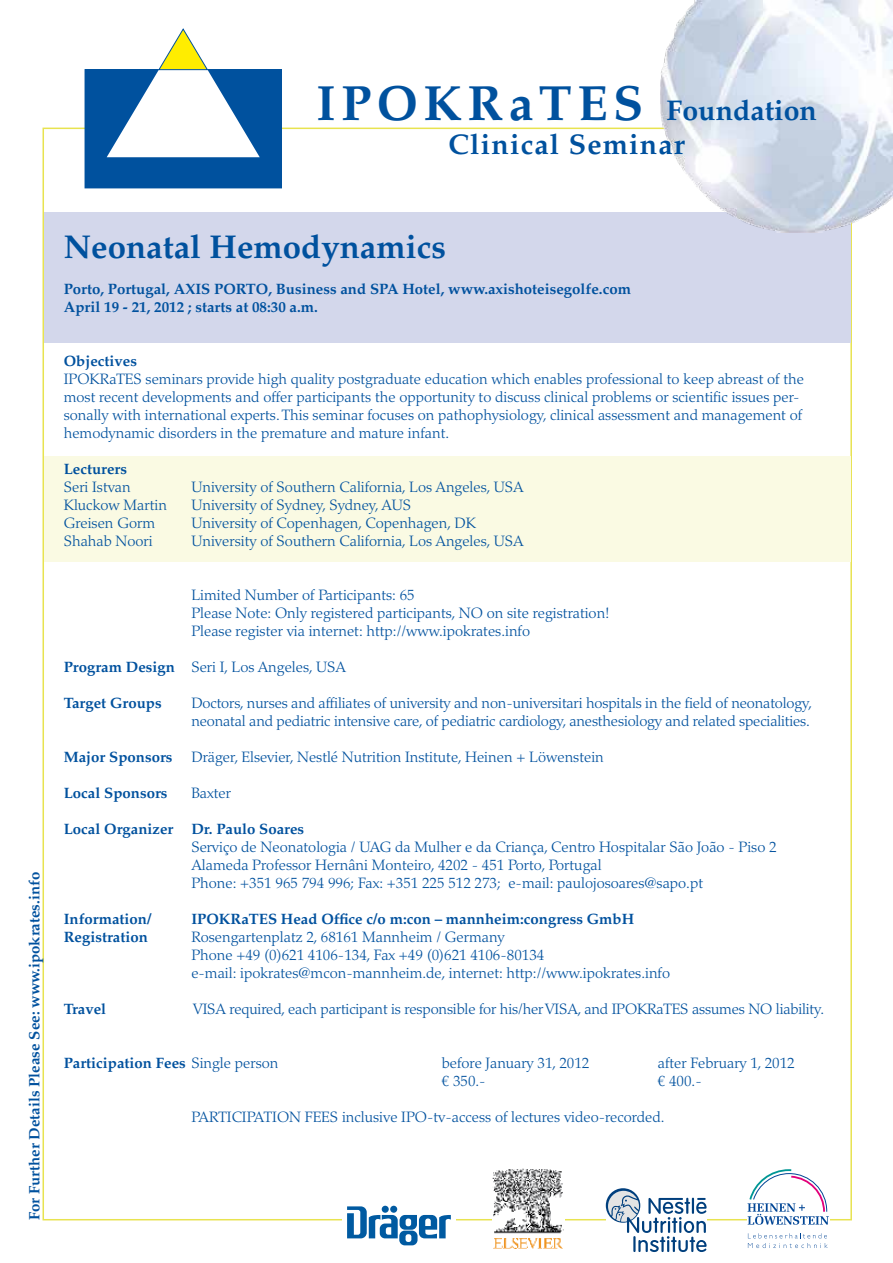
<style>
.page{position:relative;width:893px;height:1263px;background:#fff}
.page>*{position:absolute;margin:0;border:0;box-sizing:border-box;transform-origin:0 0}
.t1{font:700 33px "Palatino LT Std";color:#00519e}
.t2{font:700 28.5px/34.2px "Palatino LT Std";letter-spacing:.04em;color:#00519e;text-align:center}
.t3{font:300 15px/18px "Palatino LT Std";color:#00519e}
.t4{font:700 15px/18px "Palatino LT Std";color:#00519e}
.s1{font-size:49.5px}
.s2{font-weight:700}
.s3{font-weight:300}
</style>
<div class="page">
<div style="left:44px;top:213px;width:806px;height:130px;background:#d3d7eb"></div>
<svg style="left:347px;top:1206px;width:104px;height:39px"></svg>
<img style="left:492px;top:1169px;width:72px;height:79px">
<svg style="left:748px;top:1233px;width:80px;height:15px"></svg>
<svg style="left:747px;top:1169px;width:82px;height:56px"></svg>
<div style="left:85px;top:70px;width:196px;height:118px;background:#00519e"></div>
<div style="left:85px;top:70px;width:197px;height:118px;border:1px solid #00519e"></div>
<svg style="left:107px;top:29px;width:153px;height:128px"></svg>
<svg style="left:606px;top:1188px;width:101px;height:64px"></svg>
<img style="left:661px;top:0;width:232px;height:232px">
<div style="left:44px;top:456px;width:806px;height:106px;background:#fafae3"></div>
<h2 class="t2" style="left:316px;top:93px;width:502px"><span class="s1">IPOKRaTES</span> Foundation<br>Clinical Seminar</h2>
<p class="t4" style="left:25px;top:1220px;width:350px;rotate:-90deg">For Further Details Please See: www.ipokrates.info</p>
<h1 class="t1" style="left:64px;top:227px;width:384px">Neonatal Hemodynamics</h1>
<p class="t4" style="left:64px;top:280px;width:569px">Porto, Portugal, AXIS PORTO, Business and SPA Hotel, www.axishoteisegolfe.com<br>April 19 - 21, 2012 ; starts at 08:30 a.m.</p>
<p class="t4" style="left:64px;top:352px;width:75px">Objectives</p>
<p class="t3" style="left:64px;top:370px;width:742px">IPOKRaTES seminars provide high quality postgraduate education which enables professional to keep abreast of the most recent developments and offer participants the opportunity to discuss clinical problems or scientific issues per&shy;sonally with international experts. This seminar focuses on pathophysiology, clinical assessment and management of hemodynamic disorders in the premature and mature infant.</p>
<p class="t4" style="left:64px;top:460px;width:65px">Lecturers</p>
<p class="t3" style="left:64px;top:478px;width:68px">Seri Istvan</p>
<p class="t3" style="left:191px;top:478px;width:334px">University of Southern California, Los Angeles, USA</p>
<p class="t3" style="left:64px;top:496px;width:105px">Kluckow Martin</p>
<p class="t3" style="left:191px;top:496px;width:221px">University of Sydney, Sydney, AUS</p>
<p class="t3" style="left:64px;top:514px;width:93px">Greisen Gorm</p>
<p class="t3" style="left:191px;top:514px;width:286px">University of Copenhagen, Copenhagen, DK</p>
<p class="t3" style="left:64px;top:532px;width:91px">Shahab Noori</p>
<p class="t3" style="left:191px;top:532px;width:334px">University of Southern California, Los Angeles, USA</p>
<p class="t3" style="left:191px;top:586px;width:420px">Limited Number of Participants: 65<br>Please Note: Only registered participants, NO on site registration!<br>Please register via internet: http://www.ipokrates.info</p>
<p class="t3" style="left:64px;top:658px;width:284px"><span class="s2">Program Design</span> Seri I, Los Angeles, USA</p>
<p class="t4" style="left:64px;top:694px;width:99px">Target Groups</p>
<p class="t3" style="left:191px;top:694px;width:622px">Doctors, nurses and affiliates of university and non-universitari hospitals in the field of neonatology, neonatal and pediatric intensive care, of pediatric cardiology, anesthesiology and related specialities.</p>
<p class="t4" style="left:64px;top:748px;width:110px">Major Sponsors</p>
<p class="t3" style="left:191px;top:748px;width:414px">Dräger, Elsevier, Nestlé Nutrition Institute, Heinen + Löwenstein</p>
<p class="t4" style="left:64px;top:784px;width:105px">Local Sponsors</p>
<p class="t3" style="left:191px;top:784px;width:41px">Baxter</p>
<p class="t4" style="left:64px;top:820px;width:242px">Local Organizer Dr. Paulo Soares</p>
<p class="t3" style="left:191px;top:838px;width:587px">Serviço de Neonatologia / UAG da Mulher e da Criança, Centro Hospitalar São João - Piso 2<br>Alameda Professor Hernâni Monteiro, 4202 - 451 Porto, Portugal<br>Phone: +351 965 794 996; Fax: +351 225 512 273; e-mail: paulojosoares@sapo.pt</p>
<p class="t4" style="left:64px;top:910px;width:89px">Information/</p>
<p class="t4" style="left:191px;top:910px;width:444px">IPOKRaTES Head Office c/o m:con – mannheim:congress GmbH</p>
<p class="t4" style="left:64px;top:928px;width:86px">Registration</p>
<p class="t3" style="left:191px;top:928px;width:480px">Rosengartenplatz 2, 68161 Mannheim / Germany<br>Phone +49 (0)621 4106-134, Fax +49 (0)621 4106-80134<br>e-mail: ipokrates@mcon-mannheim.de, internet: http://www.ipokrates.info</p>
<p class="t4" style="left:64px;top:1000px;width:44px">Travel</p>
<p class="t3" style="left:193px;top:1000px;width:632px">VISA required, each participant is responsible for his/her VISA, and IPOKRaTES assumes NO liability.</p>
<p class="t4" style="left:64px;top:1054px;width:216px">Participation Fees <span class="s3">Single person</span></p>
<p class="t3" style="left:442px;top:1054px;width:149px">before January 31, 2012</p>
<p class="t3" style="left:658px;top:1054px;width:138px">after February 1, 2012</p>
<p class="t3" style="left:442px;top:1072px;width:45px">€ 350.-</p>
<p class="t3" style="left:658px;top:1072px;width:45px">€ 400.-</p>
<p class="t3" style="left:191px;top:1108px;width:475px">PARTICIPATION FEES inclusive IPO-tv-access of lectures video-recorded.</p>
</div>
